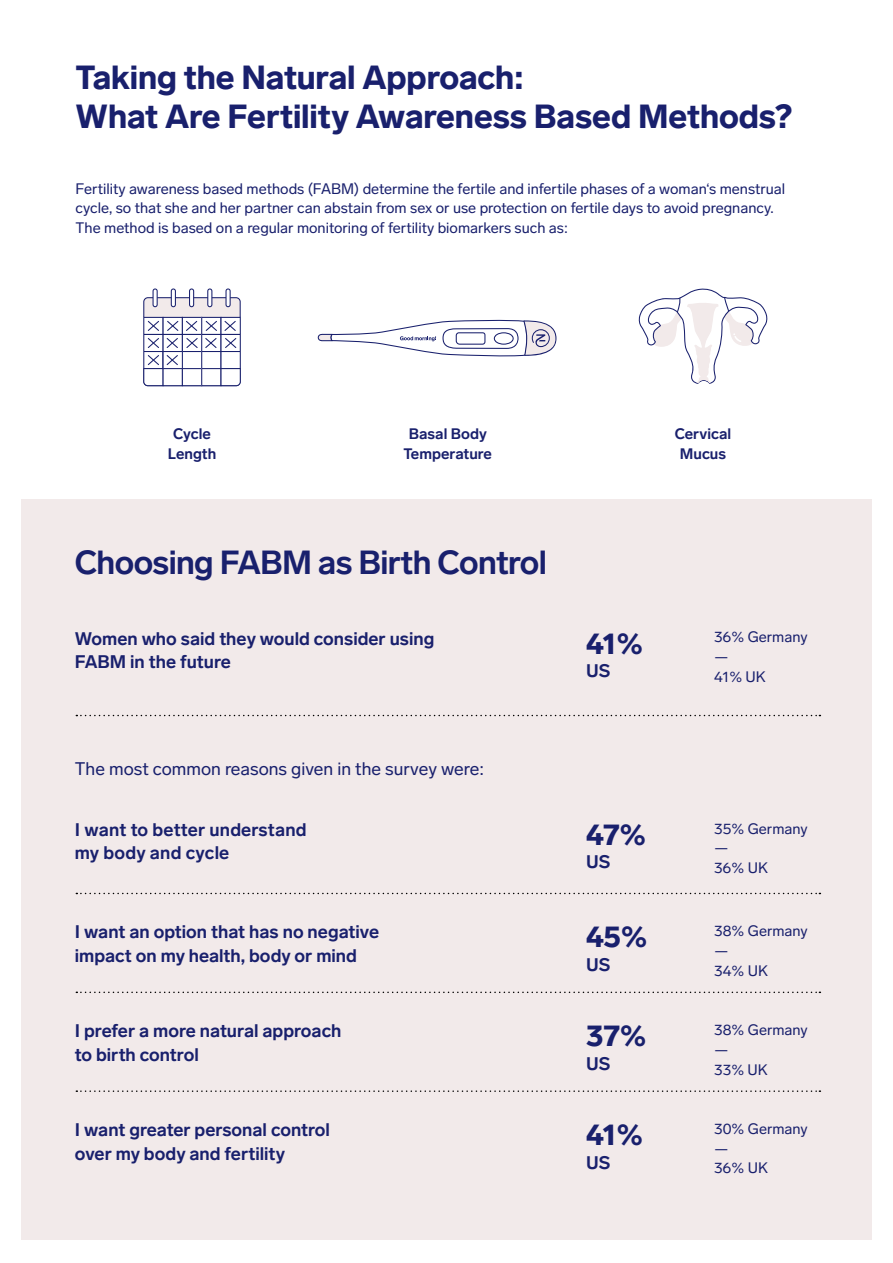
<style>
.page{position:relative;width:893px;height:1263px;background:#fff}
.page>*{position:absolute;margin:0;border:0;box-sizing:border-box;transform-origin:0 0}
.t1{font:900 33px/39.6px "Lab Grotesque";letter-spacing:-.005em;color:#19206d}
.t2{font:700 33px "Lab Grotesque";letter-spacing:-.02em;color:#19206d}
.t3{font:900 30px "Lab Grotesque";letter-spacing:-.025em;color:#19206d}
.t4{font:700 18px/23.4px "Lab Grotesque";color:#19206d}
.t5{font:18px "Lab Grotesque";color:#19206d}
.t6{font:15px/19.8px "Lab Grotesque";color:#19206d}
.t7{font:700 15px/19.8px "Lab Grotesque";color:#19206d;text-align:center}
</style>
<div class="page">
<div style="left:21px;top:499px;width:851px;height:741px;background:#f2eaea"></div>
<svg style="left:76px;top:1090px;width:744px;height:2px"></svg>
<svg style="left:76px;top:991px;width:744px;height:2px"></svg>
<svg style="left:76px;top:893px;width:744px;height:1px"></svg>
<svg style="left:76px;top:715px;width:744px;height:1px"></svg>
<svg style="left:143px;top:288px;width:98px;height:98px"></svg>
<svg style="left:318px;top:320px;width:238px;height:37px"></svg>
<svg style="left:638px;top:288px;width:130px;height:96px"></svg>
<h1 class="t1" style="left:76px;top:57px;width:718px">Taking the Natural Approach:<br>What Are Fertility Awareness Based Methods?</h1>
<p class="t6" style="left:76px;top:179px;width:711px">Fertility awareness based methods (FABM) determine the fertile and infertile phases of a woman‘s menstrual cycle, so that she and her partner can abstain from sex or use protection on fertile days to avoid pregnancy.<br>The method is based on a regular monitoring of fertility biomarkers such as:</p>
<p class="t7" style="left:168px;top:424px;width:50px">Cycle<br>Length</p>
<p class="t7" style="left:675px;top:424px;width:58px">Cervical<br>Mucus</p>
<p class="t7" style="left:404px;top:424px;width:90px">Basal Body<br>Temperature</p>
<h1 class="t2" style="left:75px;top:543px;width:473px">Choosing FABM as Birth Control</h1>
<p class="t4" style="left:75px;top:627px;width:361px">Women who said they would consider using<br>FABM in the future</p>
<p class="t5" style="left:75px;top:758px;width:411px">The most common reasons given in the survey were:</p>
<p class="t4" style="left:75px;top:818px;width:233px">I want to better understand my body and cycle</p>
<p class="t4" style="left:75px;top:920px;width:306px">I want an option that has no negative impact on my health, body or mind</p>
<p class="t4" style="left:75px;top:1019px;width:268px">I prefer a more natural approach to birth control</p>
<p class="t4" style="left:75px;top:1118px;width:257px">I want greater personal control over my body and fertility</p>
<h2 class="t3" style="left:586px;top:625px;width:59px">41%</h2>
<p class="t4" style="left:586px;top:659px;width:26px">US</p>
<h2 class="t3" style="left:586px;top:816px;width:61px">47%</h2>
<p class="t4" style="left:586px;top:850px;width:26px">US</p>
<h2 class="t3" style="left:586px;top:919px;width:63px">45%</h2>
<p class="t4" style="left:586px;top:953px;width:26px">US</p>
<h2 class="t3" style="left:586px;top:1018px;width:62px">37%</h2>
<p class="t4" style="left:586px;top:1052px;width:26px">US</p>
<h2 class="t3" style="left:586px;top:1117px;width:59px">41%</h2>
<p class="t4" style="left:586px;top:1151px;width:26px">US</p>
<p class="t6" style="left:714px;top:627px;width:95px">36% Germany —<br>41% UK</p>
<p class="t6" style="left:714px;top:818px;width:95px">35% Germany —<br>36% UK</p>
<p class="t6" style="left:714px;top:921px;width:95px">38% Germany —<br>34% UK</p>
<p class="t6" style="left:714px;top:1020px;width:95px">38% Germany —<br>33% UK</p>
<p class="t6" style="left:714px;top:1119px;width:95px">30% Germany —<br>36% UK</p>
</div>
